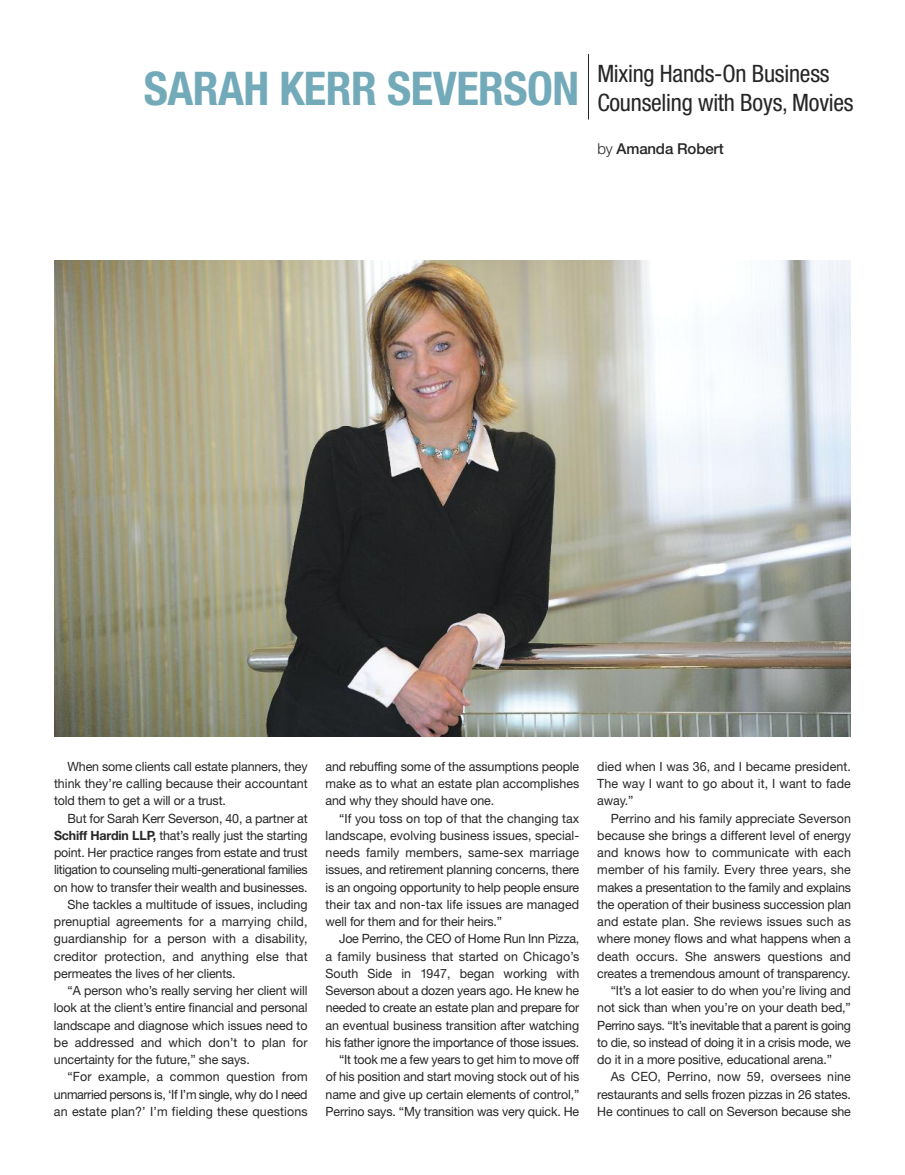
<style>
.page{position:relative;width:905px;height:1175px;background:#fff}
.page>*{position:absolute;margin:0;border:0;box-sizing:border-box;transform-origin:0 0}
.t1{font:700 condensed 46.5px "Helvetica Neue";letter-spacing:-.01em;color:#73aab9}
.t2{font:condensed 24px/28.5px "Helvetica Neue";letter-spacing:-.01em;color:#272627}
.t3{font:500 15px "Helvetica Neue";letter-spacing:-.01em;color:#272627}
.t4{font:12.75px/17.2px "Helvetica Neue";letter-spacing:-.01em;color:#272627;text-align:justify}
.t5{font:12.75px "Helvetica Neue";letter-spacing:.01em;color:#272627}
.t6{font:12.75px "Helvetica Neue";letter-spacing:-.03em;color:#272627}
.s1{font-weight:300}
.s2{font-weight:700}
</style>
<div class="page">
<hr style="left:588px;top:54px;width:1px;height:65px;background:#272627">
<img style="left:54px;top:261px;width:796px;height:475px">
<h1 class="t1" style="left:144px;top:72px;width:437px">SARAH KERR SEVERSON</h1>
<h2 class="t2" style="left:597px;top:62px;width:258px">Mixing Hands-On Business<br>Counseling with Boys, Movies</h2>
<p class="t3" style="left:597px;top:137px;width:128px"><span class="s1">by</span> Amanda Robert</p>
<p class="t4" style="left:54px;top:759px;width:255px;text-indent:14px">When some clients call estate planners, they think they’re calling because their accountant told them to get a will or a trust.</p>
<p class="t4" style="left:67px;top:810px;width:242px">But for Sarah Kerr Severson, 40, a partner at</p>
<p class="t4" style="left:54px;top:828px;width:255px"><span class="s2">Schiff Hardin LLP,</span> that’s really just the starting</p>
<p class="t4" style="left:54px;top:845px;width:255px">point. Her practice ranges from estate and trust</p>
<p class="t6" style="left:54px;top:865px;width:255px">litigation to counseling multi-generational families</p>
<p class="t4" style="left:54px;top:879px;width:255px">on how to transfer their wealth and businesses.</p>
<p class="t4" style="left:67px;top:897px;width:241px">She tackles a multitude of issues, including</p>
<p class="t5" style="left:54px;top:917px;width:255px">prenuptial agreements for a marrying child,</p>
<p class="t5" style="left:54px;top:934px;width:255px">guardianship for a person with a disability,</p>
<p class="t5" style="left:54px;top:951px;width:255px">creditor protection, and anything else that</p>
<p class="t4" style="left:54px;top:966px;width:183px">permeates the lives of her clients.</p>
<p class="t4" style="left:67px;top:983px;width:241px">“A person who’s really serving her client will</p>
<p class="t4" style="left:54px;top:1000px;width:255px">look at the client’s entire financial and personal</p>
<p class="t4" style="left:54px;top:1017px;width:255px">landscape and diagnose which issues need to</p>
<p class="t5" style="left:54px;top:1037px;width:255px">be addressed and which don’t to plan for</p>
<p class="t4" style="left:54px;top:1052px;width:197px">uncertainty for the future,” she says.</p>
<p class="t5" style="left:67px;top:1072px;width:242px">“For example, a common question from</p>
<p class="t6" style="left:54px;top:1089px;width:255px">unmarried persons is, ‘If I’m single, why do I need</p>
<p class="t5" style="left:54px;top:1106px;width:255px">an estate plan?’ I’m fielding these questions</p>
<p class="t4" style="left:325px;top:759px;width:255px">and rebuffing some of the assumptions people make as to what an estate plan accomplishes and why they should have one.</p>
<p class="t4" style="left:325px;top:810px;width:255px;text-indent:13px">“If you toss on top of that the changing tax landscape, evolving business issues, special&shy;needs family members, same-sex marriage issues, and retirement planning concerns, there is an ongoing opportunity to help people ensure their tax and non-tax life issues are managed well for them and for their heirs.”</p>
<p class="t4" style="left:325px;top:931px;width:255px;text-align:right">Joe Perrino, the CEO of Home Run Inn Pizza,<br>a family business that started on Chicago’s South Side in 1947, began working with Severson about a dozen years ago. He knew he needed to create an estate plan and prepare for an eventual business transition after watching his father ignore the importance of those issues. “It took me a few years to get him to move off of his position and start moving stock out of his name and give up certain elements of control,” Perrino says. “My transition was very quick. He</p>
<p class="t4" style="left:597px;top:758px;width:255px">died when I was 36, and I became president.<br>The way I want to go about it, I want to fade away.”</p>
<p class="t4" style="left:610px;top:810px;width:242px">Perrino and his family appreciate Severson</p>
<p class="t4" style="left:597px;top:827px;width:255px">because she brings a different level of energy</p>
<p class="t5" style="left:597px;top:848px;width:255px">and knows how to communicate with each</p>
<p class="t5" style="left:597px;top:865px;width:255px">member of his family. Every three years, she</p>
<p class="t4" style="left:597px;top:879px;width:255px">makes a presentation to the family and explains</p>
<p class="t4" style="left:597px;top:896px;width:255px">the operation of their business succession plan</p>
<p class="t5" style="left:597px;top:917px;width:255px">and estate plan. She reviews issues such as</p>
<p class="t4" style="left:597px;top:931px;width:255px">where money flows and what happens when a</p>
<p class="t5" style="left:597px;top:951px;width:255px">death occurs. She answers questions and</p>
<p class="t4" style="left:597px;top:965px;width:255px">creates a tremendous amount of transparency.</p>
<p class="t4" style="left:610px;top:983px;width:241px">“It’s a lot easier to do when you’re living and</p>
<p class="t4" style="left:597px;top:1000px;width:255px">not sick than when you’re on your death bed,”</p>
<p class="t4" style="left:597px;top:1017px;width:255px">Perrino says. “It’s inevitable that a parent is going</p>
<p class="t4" style="left:597px;top:1034px;width:255px">to die, so instead of doing it in a crisis mode, we</p>
<p class="t4" style="left:597px;top:1052px;width:236px">do it in a more positive, educational arena.”</p>
<p class="t5" style="left:610px;top:1072px;width:241px">As CEO, Perrino, now 59, oversees nine</p>
<p class="t4" style="left:597px;top:1086px;width:255px">restaurants and sells frozen pizzas in 26 states.</p>
<p class="t4" style="left:597px;top:1103px;width:255px">He continues to call on Severson because she</p>
</div>
